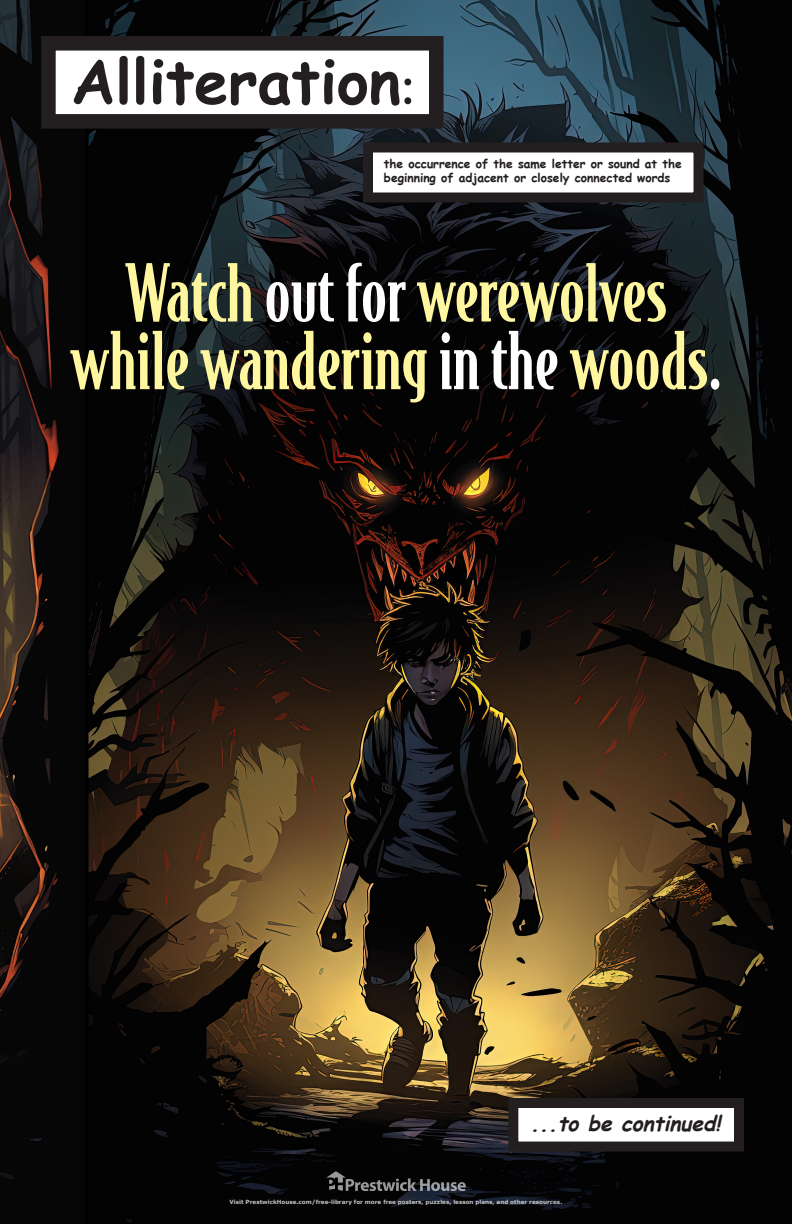
<style>
.page{position:relative;width:792px;height:1224px;background:#fff}
.page>*{position:absolute;margin:0;border:0;box-sizing:border-box;transform-origin:0 0}
.t1{font:500 75.6px "Bodega Serif";color:#fff7a0}
.t2{font:700 60.8px "Comic Sans MS";color:#231f20}
.t3{font:italic 700 21px "Comic Sans MS";color:#231f20}
.t4{font:700 12px/14.4px "Comic Sans MS";color:#231f20}
.t5{font:700 5.7px "Verdana";color:#fff}
.s1{font-family:"Minion Pro";font-weight:400}
.s2{color:#fff}
</style>
<div class="page">
<img style="left:0;top:0;width:792px;height:1224px">
<div style="left:48px;top:43px;width:388px;height:78px;background:#fff"></div>
<div style="left:41px;top:36px;width:403px;height:93px;border:15px solid #231f20"></div>
<div style="left:368px;top:148px;width:330px;height:50px;background:#fff"></div>
<div style="left:363px;top:142px;width:341px;height:60px;border:10px solid #231f20"></div>
<div style="left:513px;top:1103px;width:226px;height:44px;background:#fff"></div>
<div style="left:508px;top:1098px;width:236px;height:54px;border:10px solid #231f20"></div>
<svg style="left:326px;top:1171px;width:140px;height:20px;background:#2f2f30"></svg>
<p class="t2" style="left:71px;top:37px;width:345px">Alliteration<span class="s1">:</span></p>
<p class="t4" style="left:384px;top:156px;width:299px">the occurrence of the same letter or sound at the beginning of adjacent or closely connected words</p>
<p class="t1" style="left:125px;top:247px;width:543px">Watch<span class="s2">out for</span> werewolves</p>
<p class="t1" style="left:70px;top:315px;width:654px">while wandering <span class="s2">in the</span> woods<span class="s2">.</span></p>
<p class="t3" style="left:530px;top:1108px;width:198px">...to be continued!</p>
<p class="t5" style="left:230px;top:1199px;width:334px">Visit PrestwickHouse.com/free-library for more free posters, puzzles, lesson plans, and other resources.</p>
</div>
